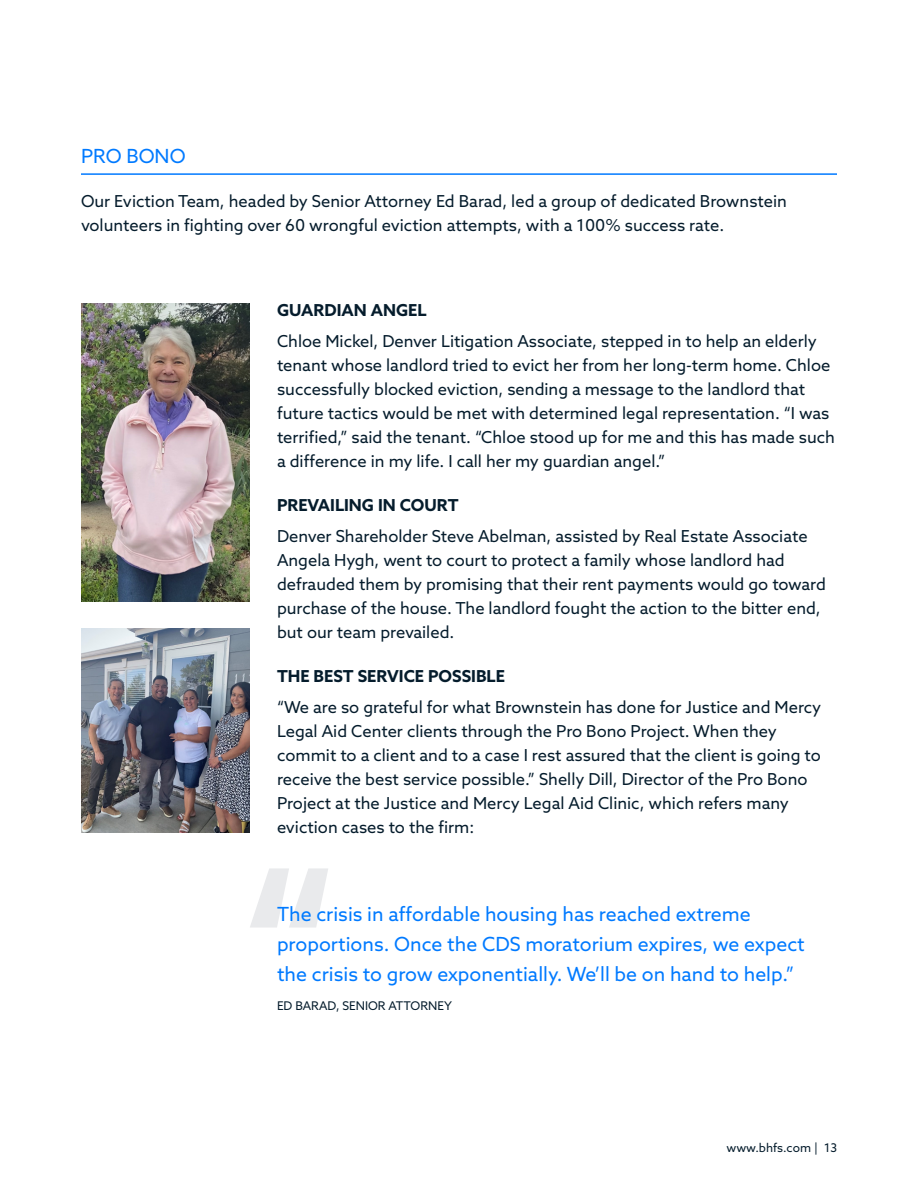
<style>
.page{position:relative;width:918px;height:1188px;background:#fff}
.page>*{position:absolute;margin:0;border:0;box-sizing:border-box;transform-origin:0 0}
.Quote__h2{font:19.5px/30px "Azo Sans";color:#007aff}
.h2_-_RuleBelow{font:19.5px "Azo Sans";color:#007aff}
.Body{font:16.5px/24px "Azo Sans";color:#051c2c}
.t1{font:700 16.5px "Azo Sans";color:#051c2c}
.Body_XS{font:12px "Azo Sans";color:#051c2c}
</style>
<div class="page">
<img style="left:81px;top:303px;width:169px;height:299px">
<img style="left:81px;top:629px;width:169px;height:204px">
<hr style="left:81px;top:173px;width:756px;height:2px;background:#007aff">
<svg style="left:250px;top:868px;width:78px;height:60px"></svg>
<p class="h2_-_RuleBelow" style="left:81px;top:143px;width:106px">PRO BONO</p>
<p class="Body" style="left:81px;top:189px;width:707px">Our Eviction Team, headed by Senior Attorney Ed Barad, led a group of dedicated Brownstein volunteers in fighting over 60 wrongful eviction attempts, with a 100% success rate.</p>
<p class="t1" style="left:277px;top:299px;width:151px">GUARDIAN ANGEL</p>
<p class="Body" style="left:277px;top:329px;width:559px">Chloe Mickel, Denver Litigation Associate, stepped in to help an elderly tenant whose landlord tried to evict her from her long-term home. Chloe successfully blocked eviction, sending a message to the landlord that future tactics would be met with determined legal representation. “I was terrified,” said the tenant. “Chloe stood up for me and this has made such a difference in my life. I call her my guardian angel.”</p>
<p class="t1" style="left:277px;top:494px;width:183px">PREVAILING IN COURT</p>
<p class="Body" style="left:277px;top:524px;width:550px">Denver Shareholder Steve Abelman, assisted by Real Estate Associate Angela Hygh, went to court to protect a family whose landlord had defrauded them by promising that their rent payments would go toward purchase of the house. The landlord fought the action to the bitter end, but our team prevailed.</p>
<p class="t1" style="left:277px;top:665px;width:229px">THE BEST SERVICE POSSIBLE</p>
<p class="Body" style="left:277px;top:695px;width:546px">“We are so grateful for what Brownstein has done for Justice and Mercy Legal Aid Center clients through the Pro Bono Project. When they commit to a client and to a case I rest assured that the client is going to receive the best service possible.” Shelly Dill, Director of the Pro Bono Project at the Justice and Mercy Legal Aid Clinic, which refers many eviction cases to the firm:</p>
<p class="Quote__h2" style="left:277px;top:899px;width:529px">The crisis in affordable housing has reached extreme proportions. Once the CDS moratorium expires, we expect the crisis to grow exponentially. We’ll be on hand to help.”</p>
<p class="Body_XS" style="left:277px;top:997px;width:176px">ED BARAD, SENIOR ATTORNEY</p>
<p class="Body_XS" style="left:726px;top:1140px;width:112px">www.bhfs.com | 13</p>
</div>
